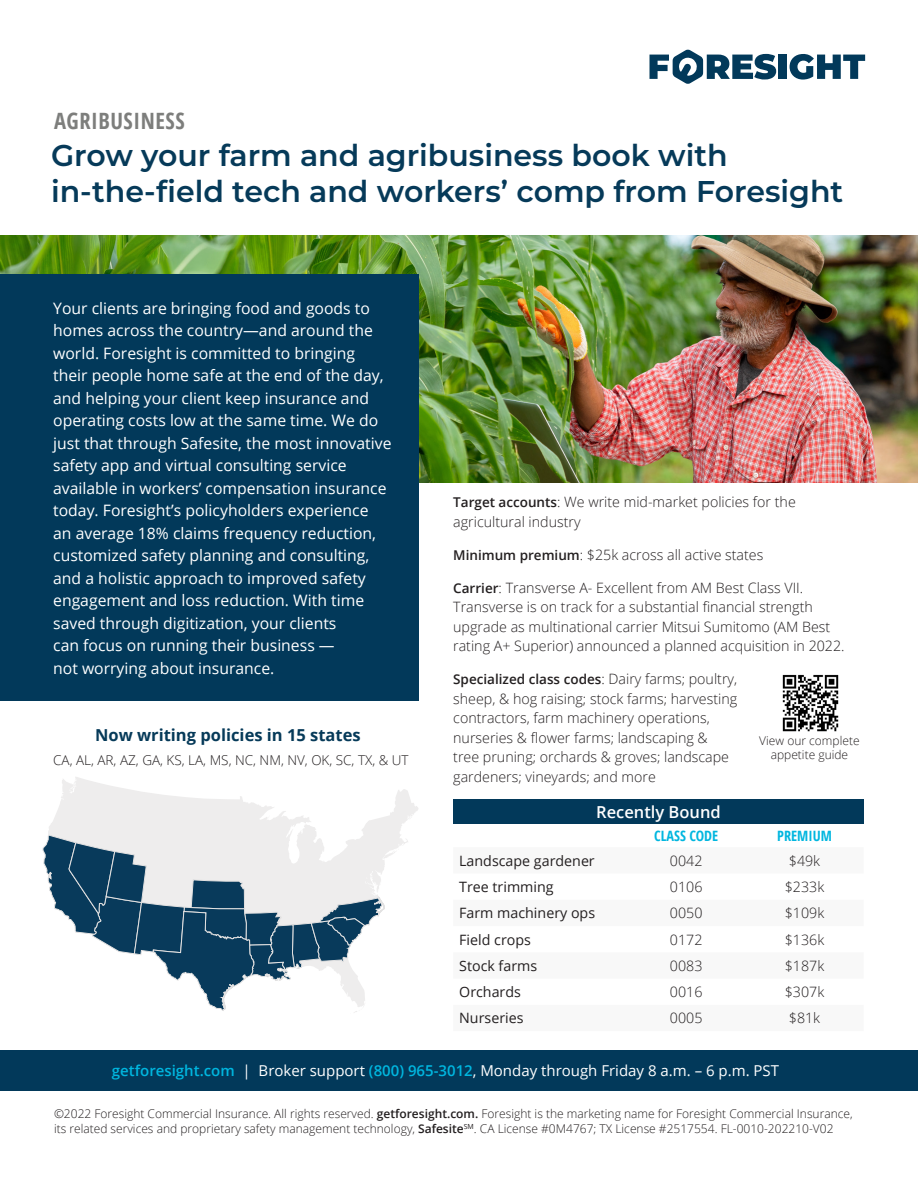
<style>
.page{position:relative;width:918px;height:1188px;background:#fff}
.page>*{position:absolute;margin:0;border:0;box-sizing:border-box;transform-origin:0 0}
.Headline__Multi-line{font:600 30px/36px "Montserrat";color:#063a59}
.Eyebrow{font:700 condensed 22.5px "Open Sans";letter-spacing:.025em;color:#7d7e7c}
.S1_-_11_pt{font:700 16.5px "Open Sans";color:#063a59}
.S1_-_11_pt-2{font:600 16.5px "Open Sans";color:#fff}
.Intro_Copy{font:15.75px/22.5px "Open Sans";color:#fff}
.Body_-_9_5_pt{font:15px "Open Sans";color:#fff}
.Body_-_9_5_pt-2{font:300 14.25px/19.5px "Open Sans";color:#231f20}
.S2_-_9_5_pt{font:14.25px "Open Sans";color:#231f20}
.S2_-_9_5_pt-2{font:300 14.25px "Open Sans";color:#231f20}
.S2_-_9_5_pt-3{font:700 condensed 14.25px "Open Sans";color:#00b6df}
.Body_-_9_5_pt-3{font:300 13.5px "Open Sans";color:#231f20}
.Body_-_9_5_pt-4{font:600 13.5px "Open Sans";color:#231f20}
.Disclosure_-_8_pt{font:300 12px/15px "Open Sans";color:#231f20}
.s1{font-weight:600;font-size:13.5px}
.s2{font-weight:300;font-size:14.25px}
.s3{font-weight:600;color:#00b6df}
.s4{font-weight:600}
</style>
<div class="page">
<div style="left:0;top:1050px;width:918px;height:41px;background:#02395a"></div>
<img style="left:0;top:235px;width:918px;height:248px">
<svg style="left:650px;top:50px;width:126px;height:34px"></svg>
<div style="left:779px;top:55px;width:8px;height:24px;background:#02395a"></div>
<svg style="left:790px;top:54px;width:75px;height:26px"></svg>
<div style="left:453px;top:800px;width:411px;height:24px;background:#02395a"></div>
<div style="left:0;top:275px;width:418px;height:426px;background:#02395a"></div>
<img style="left:782px;top:674px;width:57px;height:58px">
<svg style="left:55px;top:777px;width:363px;height:69px"></svg>
<svg style="left:42px;top:816px;width:357px;height:197px"></svg>
<p class="Eyebrow" style="left:54px;top:105px;width:132px">AGRIBUSINESS</p>
<p class="Headline__Multi-line" style="left:51px;top:137px;width:794px">Grow your farm and agribusiness book with in-the-field tech and workers’ comp from Foresight</p>
<p class="Intro_Copy" style="left:53px;top:296px;width:340px">Your clients are bringing food and goods to homes across the country—and around the world. Foresight is committed to bringing their people home safe at the end of the day, and helping your client keep insurance and operating costs low at the same time. We do just that through Safesite, the most innovative safety app and virtual consulting service available in workers’ compensation insurance today. Foresight’s policyholders experience<br>an average 18% claims frequency reduction, customized safety planning and consulting, and a holistic approach to improved safety engagement and loss reduction. With time saved through digitization, your clients<br>can focus on running their business —<br>not worrying about insurance.</p>
<p class="S1_-_11_pt" style="left:95px;top:723px;width:267px">Now writing policies in 15 states</p>
<p class="Body_-_9_5_pt-3" style="left:53px;top:751px;width:357px">CA, AL, AR, AZ, GA, KS, LA, MS, NC, NM, NV, OK, SC, TX, &amp; UT</p>
<p class="Body_-_9_5_pt-2" style="left:453px;top:492px;width:344px"><span class="s1">Target accounts</span>: We write mid-market policies for the agricultural industry</p>
<p class="Body_-_9_5_pt-2" style="left:453px;top:545px;width:312px"><span class="s1">Minimum premium</span>: $25k across all active states</p>
<p class="Body_-_9_5_pt-2" style="left:453px;top:578px;width:393px"><span class="s1">Carrier</span>: Transverse A- Excellent from AM Best Class VII.<br>Transverse is on track for a substantial financial strength upgrade as multinational carrier Mitsui Sumitomo (AM Best rating A+ Superior) announced a planned acquisition in 2022.</p>
<p class="Body_-_9_5_pt-4" style="left:453px;top:670px;width:285px">Specialized class codes<span class="s2">: Dairy farms; poultry,</span></p>
<p class="Body_-_9_5_pt-2" style="left:453px;top:689px;width:286px">sheep, &amp; hog raising; stock farms; harvesting contractors, farm machinery operations, nurseries &amp; flower farms; landscaping &amp; tree pruning; orchards &amp; groves; landscape gardeners; vineyards; and more</p>
<p class="Disclosure_-_8_pt" style="left:759px;top:734px;width:102px;line-height:13.5px;text-align:center">View our complete appetite guide</p>
<p class="S1_-_11_pt-2" style="left:596px;top:801px;width:126px">Recently Bound</p>
<p class="S2_-_9_5_pt-3" style="left:654px;top:826px;width:66px">CLASS CODE</p>
<p class="S2_-_9_5_pt-3" style="left:777px;top:826px;width:56px">PREMIUM</p>
<p class="S2_-_9_5_pt" style="left:459px;top:851px;width:137px">Landscape gardener</p>
<p class="S2_-_9_5_pt-2" style="left:670px;top:851px;width:34px">0042</p>
<p class="S2_-_9_5_pt-2" style="left:789px;top:851px;width:33px">$49k</p>
<p class="S2_-_9_5_pt" style="left:459px;top:877px;width:96px">Tree trimming</p>
<p class="S2_-_9_5_pt-2" style="left:670px;top:877px;width:34px">0106</p>
<p class="S2_-_9_5_pt-2" style="left:785px;top:877px;width:41px">$233k</p>
<p class="S2_-_9_5_pt" style="left:459px;top:903px;width:137px">Farm machinery ops</p>
<p class="S2_-_9_5_pt-2" style="left:670px;top:903px;width:34px">0050</p>
<p class="S2_-_9_5_pt-2" style="left:785px;top:903px;width:41px">$109k</p>
<p class="S2_-_9_5_pt" style="left:459px;top:930px;width:73px">Field crops</p>
<p class="S2_-_9_5_pt-2" style="left:670px;top:930px;width:34px">0172</p>
<p class="S2_-_9_5_pt-2" style="left:785px;top:930px;width:41px">$136k</p>
<p class="S2_-_9_5_pt" style="left:459px;top:956px;width:80px">Stock farms</p>
<p class="S2_-_9_5_pt-2" style="left:670px;top:956px;width:34px">0083</p>
<p class="S2_-_9_5_pt-2" style="left:785px;top:956px;width:41px">$187k</p>
<p class="S2_-_9_5_pt" style="left:459px;top:982px;width:63px">Orchards</p>
<p class="S2_-_9_5_pt-2" style="left:670px;top:982px;width:34px">0016</p>
<p class="S2_-_9_5_pt-2" style="left:785px;top:982px;width:41px">$307k</p>
<p class="S2_-_9_5_pt" style="left:459px;top:1009px;width:66px">Nurseries</p>
<p class="S2_-_9_5_pt-2" style="left:670px;top:1009px;width:34px">0005</p>
<p class="S2_-_9_5_pt-2" style="left:789px;top:1009px;width:33px">$81k</p>
<p class="Body_-_9_5_pt" style="left:112px;top:1060px;width:669px"><span class="s3">getforesight.com</span> | Broker support <span class="s3">(800) 965-3012</span>, Monday through Friday 8 a.m. – 6 p.m. PST</p>
<p class="Disclosure_-_8_pt" style="left:54px;top:1106px;width:800px">©2022 Foresight Commercial Insurance. All rights reserved. <span class="s4">getforesight.com.</span> Foresight is the marketing name for Foresight Commercial Insurance, its related services and proprietary safety management technology, <span class="s4">Safesite</span><sup>SM</sup>. CA License #0M4767; TX License #2517554. FL-0010-202210-V02</p>
</div>
